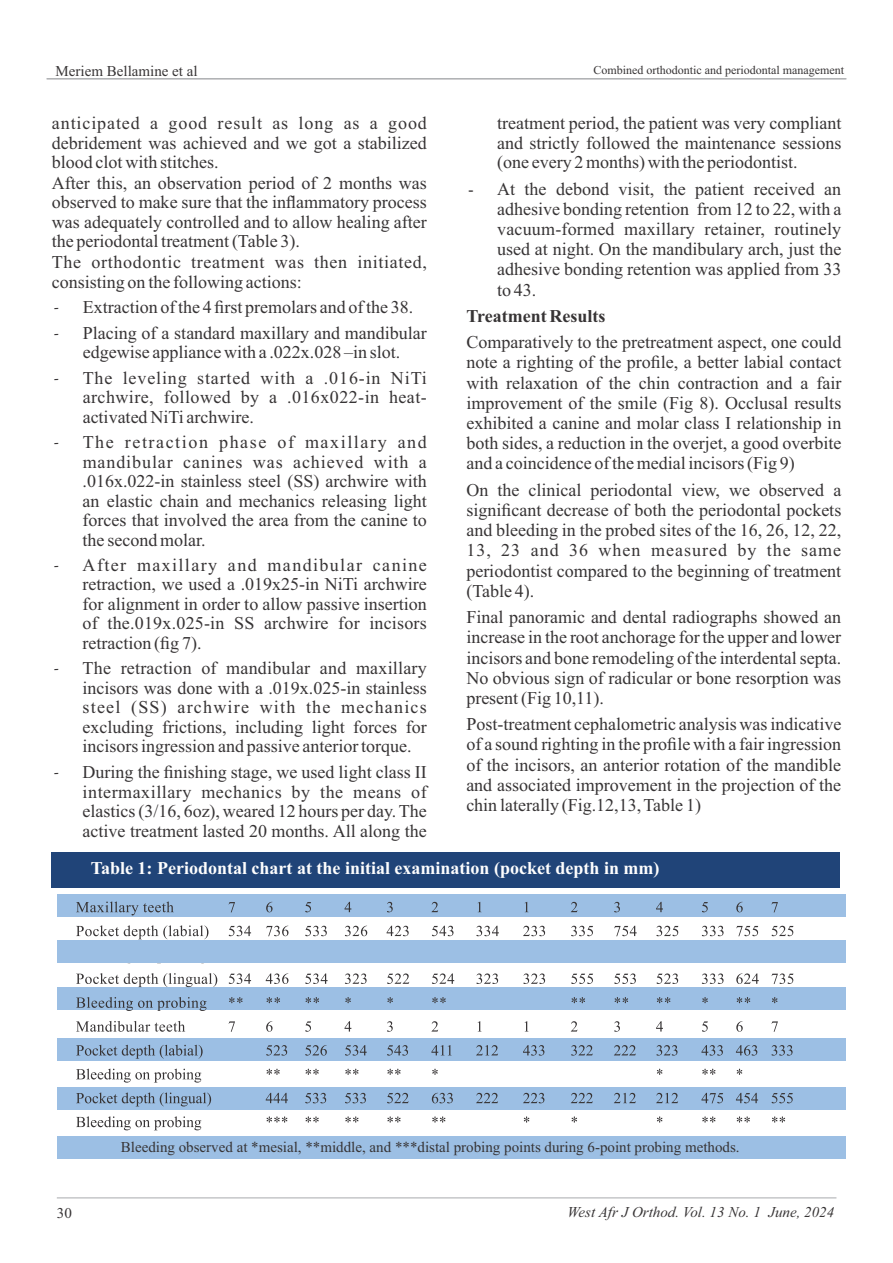
<style>
.page{position:relative;width:893px;height:1263px;background:#fff}
.page>*{position:absolute;margin:0;border:0;box-sizing:border-box;transform-origin:0 0}
.t1{font:18px/20.2px "Times New Roman";color:#373435;text-align:justify}
.t2{font:700 18px "Times New Roman";color:#fefefe}
.t3{font:700 18px "Times New Roman";color:#373435}
.t4{font:15px "Times New Roman";color:#373435}
.t5{font:italic 15px "Times New Roman";color:#373435}
.t6{font:12px "Times New Roman";color:#373435}
.s1{font-family:"Candara"}
.s2{font-family:"Arial";font-size:15px}
</style>
<div class="page">
<div style="left:57px;top:1087px;width:789px;height:22px;background:#9cbfe4"></div>
<div style="left:57px;top:1038px;width:789px;height:23px;background:#9cbfe4"></div>
<div style="left:57px;top:987px;width:789px;height:22px;background:#9cbfe4"></div>
<div style="left:57px;top:894px;width:789px;height:23px;background:#9cbfe4"></div>
<hr style="left:57px;top:1197px;width:779px;height:1px;background:#a9abae">
<hr style="left:47px;top:78px;width:799px;height:1px;background:#a9abae">
<svg style="left:76px;top:901px;width:717px;height:229px"></svg>
<div style="left:51px;top:852px;width:789px;height:35px;background:#204478"></div>
<div style="left:57px;top:941px;width:789px;height:22px;background:#9cbfe4"></div>
<div style="left:57px;top:1136px;width:789px;height:22px;background:#9cbfe4"></div>
<p class="t4" style="left:56px;top:65px;width:144px">Meriem Bellamine et al</p>
<p class="t6" style="left:593px;top:66px;width:252px">Combined orthodontic and periodontal management</p>
<p class="t1" style="left:52px;top:115px;width:376px;line-height:19.8px;text-align:left">anticipated a good result as long as a good debridement was achieved and we got a stabilized blood clot with stitches.<br>After this, an observation period of 2 months was observed to make sure that the inflammatory process was adequately controlled and to allow healing after the periodontal treatment (Table 3).<br>The orthodontic treatment was then initiated, consisting on the following actions:</p>
<p class="t1" style="left:54px;top:299px;width:361px"><span class="s1">-</span> Extraction of the 4 first premolars and of the 38.</p>
<p class="t1" style="left:54px;top:325px;width:374px;line-height:19.5px;text-align:center"><span class="s1">-</span> Placing of a standard maxillary and mandibular edgewise appliance with a .022x.028 –in slot.</p>
<p class="t1" style="left:83px;top:370px;width:346px;line-height:19.5px;text-indent:-28px"><span class="s1">-</span> The leveling started with a .016-in NiTi archwire, followed by a .016x022-in heat&shy;activated NiTi archwire.</p>
<p class="t1" style="left:83px;top:434px;width:346px;line-height:19.5px;text-indent:-28px"><span class="s1">-</span> The retraction phase of maxillary and mandibular canines was achieved with a .016x.022-in stainless steel (SS) archwire with an elastic chain and mechanics releasing light forces that involved the area from the canine to the second molar.</p>
<p class="t1" style="left:83px;top:557px;width:346px;line-height:19.5px;text-indent:-28px"><span class="s1">-</span> After maxillary and mandibular canine retraction, we used a .019x25-in NiTi archwire for alignment in order to allow passive insertion of the.019x.025-in SS archwire for incisors retraction (fig 7).</p>
<p class="t1" style="left:83px;top:660px;width:346px;line-height:19.5px;text-indent:-28px"><span class="s1">-</span> The retraction of mandibular and maxillary incisors was done with a .019x.025-in stainless steel (SS) archwire with the mechanics excluding frictions, including light forces for incisors ingression and passive anterior torque.</p>
<p class="t1" style="left:83px;top:764px;width:346px;line-height:19.6px;text-indent:-28px"><span class="s1">-</span> During the finishing stage, we used light class II intermaxillary mechanics by the means of elastics (3/16, 6oz), weared 12 hours per day. The active treatment lasted 20 months. All along the</p>
<p class="t2" style="left:91px;top:862px;width:570px">Table 1: Periodontal chart at the initial examination (pocket depth in mm)</p>
<p class="t1" style="left:497px;top:115px;width:346px;line-height:19.6px">treatment period, the patient was very compliant and strictly followed the maintenance sessions (one every 2 months) with the periodontist.</p>
<p class="t1" style="left:497px;top:180px;width:346px;text-indent:-28px"><span class="s2">-</span> At the debond visit, the patient received an adhesive bonding retention from 12 to 22, with a vacuum-formed maxillary retainer, routinely used at night. On the mandibulary arch, just the adhesive bonding retention was applied from 33 to 43.</p>
<p class="t3" style="left:466px;top:310px;width:141px">Treatment Results</p>
<p class="t1" style="left:466px;top:334px;width:376px">Comparatively to the pretreatment aspect, one could note a righting of the profile, a better labial contact with relaxation of the chin contraction and a fair improvement of the smile (Fig 8). Occlusal results exhibited a canine and molar class I relationship in both sides, a reduction in the overjet, a good overbite and a coincidence of the medial incisors (Fig 9)</p>
<p class="t1" style="left:466px;top:481px;width:376px">On the clinical periodontal view, we observed a significant decrease of both the periodontal pockets and bleeding in the probed sites of the 16, 26, 12, 22, 13, 23 and 36 when measured by the same periodontist compared to the beginning of treatment (Table 4).</p>
<p class="t1" style="left:466px;top:609px;width:376px">Final panoramic and dental radiographs showed an increase in the root anchorage for the upper and lower incisors and bone remodeling of the interdental septa.<br>No obvious sign of radicular or bone resorption was present (Fig 10,11).</p>
<p class="t1" style="left:466px;top:716px;width:376px">Post-treatment cephalometric analysis was indicative of a sound righting in the profile with a fair ingression of the incisors, an anterior rotation of the mandible and associated improvement in the projection of the chin laterally (Fig.12,13, Table 1)</p>
<p class="t4" style="left:57px;top:1208px;width:16px">30</p>
<p class="t4" style="left:121px;top:1142px;width:620px">Bleeding observed at *mesial, **middle, and ***distal probing points during 6-point probing methods.</p>
<p class="t5" style="left:567px;top:1207px;width:268px">West Afr J Orthod. Vol. 13 No. 1 June, 2024</p>
</div>
